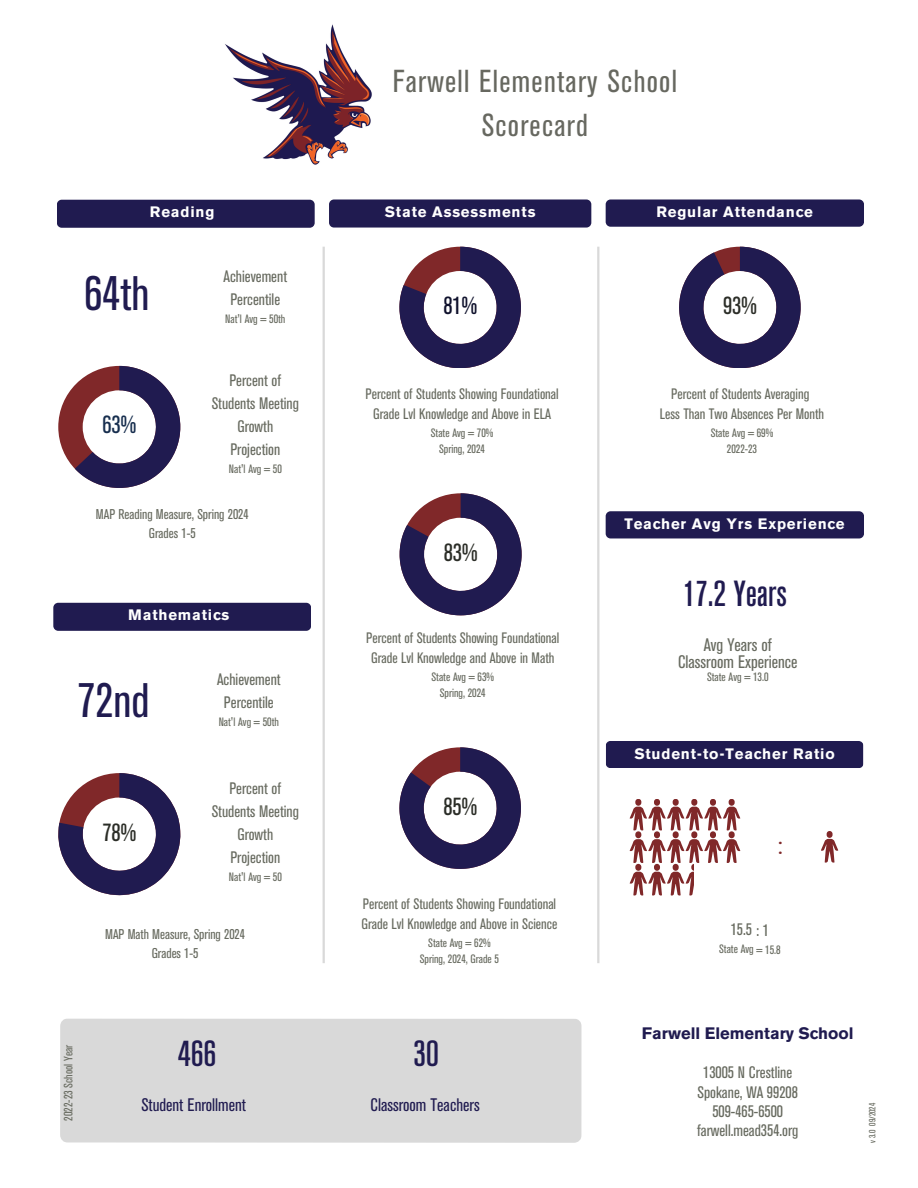
<style>
.page{position:relative;width:918px;height:1188px;background:#fff}
.page>*{position:absolute;margin:0;border:0;box-sizing:border-box;transform-origin:0 0}
.t1{font:condensed 48px "Akzidenz Grotesk BE";color:#201b50}
.t2{font:500 condensed 36px "Akzidenz Grotesk BE";color:#201b50}
.t3{font:condensed 31.5px/43.8px "Akzidenz Grotesk BE";letter-spacing:.04em;color:#676860;text-align:center}
.t4{font:condensed 24.6px "Akzidenz Grotesk BE";color:#2b2d27}
.t5{font:condensed 24.6px "Akzidenz Grotesk BE";color:#172e4e}
.t6{font:condensed 24.45px "Akzidenz Grotesk BE";color:#2b2d27}
.t7{font:condensed 24.45px "Akzidenz Grotesk BE";color:#0f112c}
.t8{font:22.5px "Canva Sans";color:#802829}
.t9{font:condensed 18px "Akzidenz Grotesk BE";color:#201b50}
.t10{font:condensed 18px/17px "Akzidenz Grotesk BE";color:#676a5f;text-align:center}
.t11{font:condensed 16.5px/23px "Akzidenz Grotesk BE";color:#676a5f;text-align:center}
.t12{font:700 16.5px "Akzidenz Grotesk BE";color:#201b50}
.t13{font:condensed 15px/20px "Akzidenz Grotesk BE";color:#676a5f;text-align:center}
.t14{font:700 15px "Akzidenz Grotesk BE";letter-spacing:.055em;color:#fff}
.t15{font:condensed 14.1px "Akzidenz Grotesk BE";color:#676a5f}
.t16{font:condensed 12px "Akzidenz Grotesk BE";color:#676a5f}
.t17{font:condensed 9px "Akzidenz Grotesk BE";color:#676a5f}
</style>
<div class="page">
<div style="left:57px;top:200px;width:258px;height:28px;background:#201b50;border-radius:5px"></div>
<hr style="left:323px;top:247px;width:2px;height:716px;background:#d9d9d9">
<div style="left:329px;top:199px;width:262px;height:29px;background:#201b50;border-radius:5px"></div>
<div style="left:606px;top:199px;width:258px;height:28px;background:#201b50;border-radius:5px"></div>
<svg style="left:58px;top:366px;width:122px;height:122px"></svg>
<div style="left:606px;top:511px;width:258px;height:27px;background:#201b50;border-radius:5px"></div>
<svg style="left:399px;top:247px;width:122px;height:121px"></svg>
<svg style="left:400px;top:493px;width:122px;height:122px"></svg>
<div style="left:53px;top:603px;width:258px;height:28px;background:#201b50;border-radius:5px"></div>
<svg style="left:58px;top:773px;width:122px;height:122px"></svg>
<svg style="left:399px;top:747px;width:122px;height:122px"></svg>
<div style="left:606px;top:741px;width:258px;height:27px;background:#201b50;border-radius:5px"></div>
<div style="left:60px;top:1018px;width:522px;height:125px;background:#d9d9d9;border-radius:8px"></div>
<hr style="left:597px;top:247px;width:2px;height:716px;background:#d9d9d9">
<svg style="left:630px;top:799px;width:92px;height:31px"></svg>
<svg style="left:686px;top:864px;width:8px;height:31px"></svg>
<svg style="left:821px;top:831px;width:17px;height:32px"></svg>
<svg style="left:679px;top:247px;width:122px;height:121px"></svg>
<img style="left:225px;top:24px;width:147px;height:141px">
<h3 class="t14" style="left:150px;top:206px;width:66px">Reading</h3>
<p class="t1" style="left:85px;top:276px;width:66px">64th</p>
<h5 class="t11" style="left:224px;top:266px;width:65px">Achievement<br>Percentile</h5>
<h5 class="t16" style="left:225px;top:314px;width:62px">Nat'l Avg = 50th</h5>
<h3 class="t5" style="left:102px;top:416px;width:35px">63%</h3>
<h1 class="t11" style="left:212px;top:371px;width:89px">Percent of<br>Students Meeting<br>Growth<br>Projection</h1>
<h1 class="t16" style="left:229px;top:465px;width:54px">Nat'l Avg = 50</h1>
<p class="t15" style="left:96px;top:509px;width:154px">MAP Reading Measure, Spring 2024</p>
<p class="t15" style="left:149px;top:528px;width:48px">Grades 1-5</p>
<p class="t14" style="left:128px;top:609px;width:103px">Mathematics</p>
<p class="t1" style="left:78px;top:683px;width:73px">72nd</p>
<h3 class="t4" style="left:102px;top:823px;width:35px">78%</h3>
<p class="t11" style="left:217px;top:669px;width:65px">Achievement<br>Percentile</p>
<p class="t16" style="left:219px;top:717px;width:62px">Nat'l Avg = 50th</p>
<p class="t11" style="left:212px;top:778px;width:89px">Percent of<br>Students Meeting<br>Growth<br>Projection</p>
<p class="t16" style="left:229px;top:872px;width:54px">Nat'l Avg = 50</p>
<h5 class="t16" style="left:64px;top:1121px;width:78px;rotate:-90deg">2022-23 School Year</h5>
<p class="t15" style="left:105px;top:929px;width:141px">MAP Math Measure, Spring 2024</p>
<p class="t15" style="left:152px;top:948px;width:48px">Grades 1-5</p>
<h6 class="t2" style="left:178px;top:1041px;width:40px">466</h6>
<h5 class="t9" style="left:141px;top:1099px;width:106px">Student Enrollment</h5>
<h6 class="t3" style="left:393px;top:62px;width:286px">Farwell Elementary School<br>Scorecard</h6>
<h6 class="t14" style="left:385px;top:207px;width:152px">State Assessments</h6>
<h6 class="t14" style="left:656px;top:207px;width:158px">Regular Attendance</h6>
<h3 class="t7" style="left:443px;top:297px;width:35px">81%</h3>
<h6 class="t13" style="left:366px;top:385px;width:195px">Percent of Students Showing Foundational<br>Grade Lvl Knowledge and Above in ELA</h6>
<h1 class="t16" style="left:431px;top:428px;width:64px">State Avg = 70%</h1>
<h5 class="t16" style="left:439px;top:444px;width:48px">Spring, 2024</h5>
<h3 class="t4" style="left:444px;top:543px;width:35px">83%</h3>
<h5 class="t13" style="left:366px;top:629px;width:195px">Percent of Students Showing Foundational<br>Grade Lvl Knowledge and Above in Math</h5>
<p class="t16" style="left:432px;top:673px;width:64px">State Avg = 63%</p>
<p class="t16" style="left:440px;top:689px;width:48px">Spring, 2024</p>
<h3 class="t6" style="left:443px;top:797px;width:35px">85%</h3>
<p class="t13" style="left:362px;top:895px;width:197px;text-align:left">Percent of Students Showing Foundational<br>Grade Lvl Knowledge and Above in Science</p>
<p class="t16" style="left:428px;top:939px;width:64px">State Avg = 62%</p>
<p class="t16" style="left:420px;top:955px;width:81px">Spring, 2024, Grade 5</p>
<p class="t2" style="left:414px;top:1041px;width:27px">30</p>
<p class="t9" style="left:371px;top:1099px;width:111px">Classroom Teachers</p>
<h3 class="t6" style="left:723px;top:297px;width:35px">93%</h3>
<p class="t13" style="left:671px;top:385px;width:139px">Percent of Students Averaging</p>
<h5 class="t13" style="left:660px;top:405px;width:166px">Less Than Two Absences Per Month</h5>
<p class="t16" style="left:711px;top:428px;width:64px">State Avg = 69%</p>
<p class="t16" style="left:727px;top:444px;width:32px">2022-23</p>
<h5 class="t14" style="left:624px;top:518px;width:222px">Teacher Avg Yrs Experience</h5>
<h2 class="t2" style="left:683px;top:581px;width:106px">17.2 Years</h2>
<p class="t10" style="left:678px;top:638px;width:121px">Avg Years of<br>Classroom Experience</p>
<p class="t16" style="left:707px;top:673px;width:63px">State Avg = 13.0</p>
<p class="t14" style="left:634px;top:748px;width:202px">Student-to-Teacher Ratio</p>
<h5 class="t8" style="left:778px;top:830px;width:7px">:</h5>
<p class="t11" style="left:731px;top:920px;width:40px">15.5 : 1</p>
<p class="t16" style="left:719px;top:945px;width:63px">State Avg = 15.8</p>
<p class="t12" style="left:642px;top:1027px;width:213px">Farwell Elementary School</p>
<h6 class="t11" style="left:703px;top:1062px;width:90px">13005 N Crestline</h6>
<h2 class="t11" style="left:697px;top:1083px;width:103px;line-height:19.2px">Spokane, WA 99208<br>509-465-6500 farwell.mead354.org</h2>
<p class="t17" style="left:869px;top:1143px;width:42px;rotate:-90deg">v 3.0 09/2024</p>
</div>
